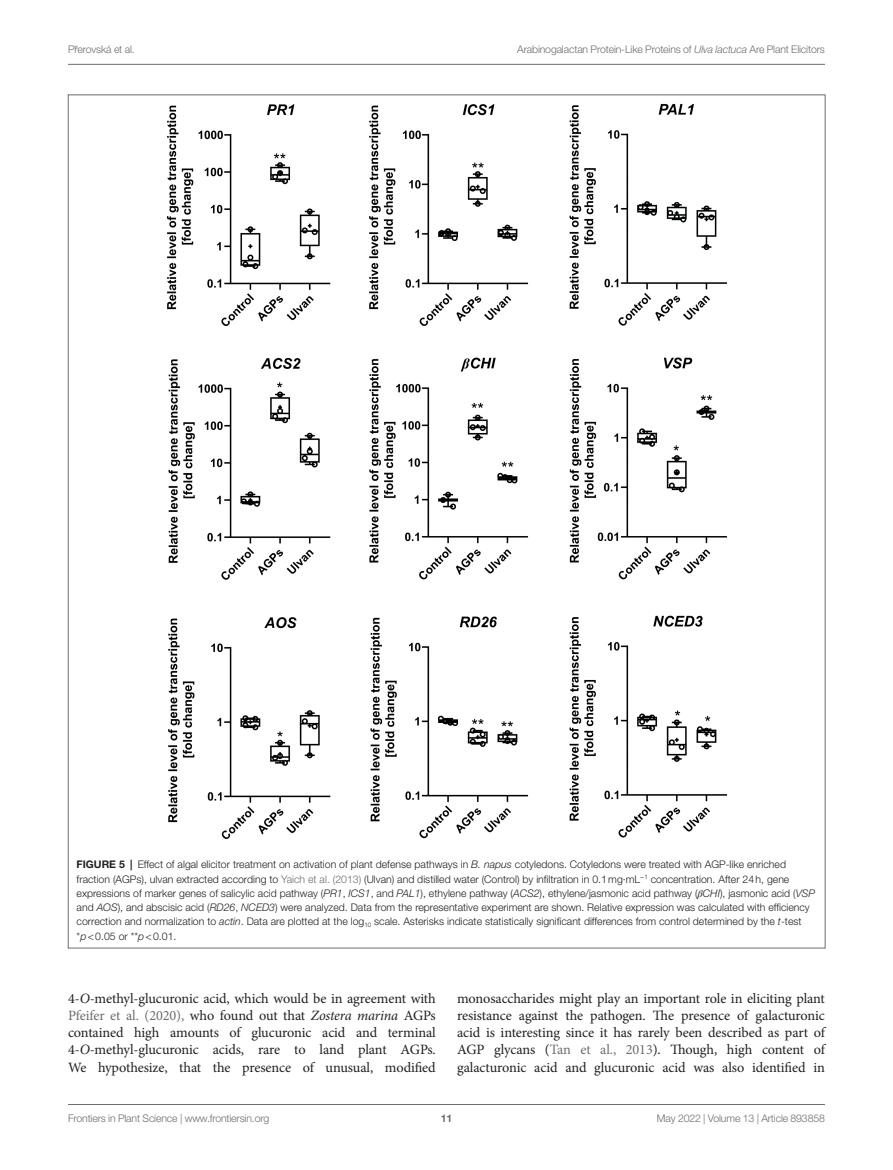
<style>
.page{position:relative;width:893px;height:1170px;background:#fff}
.page>*{position:absolute;margin:0;border:0;box-sizing:border-box;transform-origin:0 0}
.TEXT{font:14.25px/17.2px "Minion Pro";letter-spacing:-.01em;color:#231f20;text-align:justify}
.FIG_LEG{font:300 10.5px/14.2px "Helvetica Neue LT Std";color:#231f20}
.t1{font:300 10.5px "Helvetica Neue LT Std";letter-spacing:-.015em;color:#6c6d70}
.t2{font:700 10.5px "Helvetica Neue LT Std";color:#6c6d70}
.t3{font:10.5px "Gentium Plus";color:#6c6d70}
.s1{font-style:italic}
.s2{font-weight:700}
.s3{color:#6c6d70}
.s4{font-family:"STIX General";font-weight:400;font-style:italic}
</style>
<div class="page">
<hr style="left:68px;top:64px;width:757px;height:1px;background:#6c6d70">
<hr style="left:68px;top:1104px;width:757px;height:1px;background:#6c6d70">
<img style="left:166px;top:103px;width:561px;height:736px">
<p class="t3" style="left:79px;top:39px;width:6px">̌</p>
<p class="t1" style="left:517px;top:42px;width:309px">Arabinogalactan Protein-Like Proteins of <span class="s1">Ulva lactuca</span> Are Plant Elicitors</p>
<p class="t1" style="left:68px;top:42px;width:68px">Prerovská et al.</p>
<p class="FIG_LEG" style="left:77px;top:857px;width:740px"><span class="s2">FIGURE 5 |</span> Effect of algal elicitor treatment on activation of plant defense pathways in <span class="s1">B. napus</span> cotyledons. Cotyledons were treated with AGP-like enriched fraction (AGPs), ulvan extracted according to <span class="s3">Yaich et al. (2013)</span> (Ulvan) and distilled water (Control) by infiltration in 0.1mg·mL<sup>−</sup><sup>1</sup> concentration. After 24h, gene expressions of marker genes of salicylic acid pathway (<span class="s1">PR1</span>, <span class="s1">ICS1</span>, and <span class="s1">PAL1</span>), ethylene pathway (<span class="s1">ACS2</span>), ethylene/jasmonic acid pathway (<span class="s4">β</span><span class="s1">CHI</span>), jasmonic acid (<span class="s1">VSP </span>and <span class="s1">AOS</span>), and abscisic acid (<span class="s1">RD26</span>, <span class="s1">NCED3</span>) were analyzed. Data from the representative experiment are shown. Relative expression was calculated with efficiency correction and normalization to <span class="s1">actin</span>. Data are plotted at the log<sub>10</sub> scale. Asterisks indicate statistically significant differences from control determined by the <span class="s1">t</span>-test *<span class="s1">p</span>&lt;0.05 or **<span class="s1">p</span>&lt;0.01.</p>
<p class="TEXT" style="left:68px;top:989px;width:369px">4-<span class="s1">O</span>-methyl-glucuronic acid, which would be in agreement with <span class="s3">Pfeifer et al. (2020),</span> who found out that <span class="s1">Zostera marina</span> AGPs contained high amounts of glucuronic acid and terminal 4-<span class="s1">O</span>-methyl-glucuronic acids, rare to land plant AGPs.<br>We hypothesize, that the presence of unusual, modified</p>
<p class="TEXT" style="left:457px;top:989px;width:369px">monosaccharides might play an important role in eliciting plant resistance against the pathogen. The presence of galacturonic acid is interesting since it has rarely been described as part of AGP glycans (<span class="s3">Tan et al., 2013</span>). Though, high content of galacturonic acid and glucuronic acid was also identified in</p>
<p class="t1" style="left:68px;top:1111px;width:203px">Frontiers in Plant Science | www.frontiersin.org</p>
<p class="t2" style="left:441px;top:1111px;width:13px">11</p>
<p class="t1" style="left:657px;top:1111px;width:169px">May 2022 | Volume 13 | Article 893858</p>
</div>
